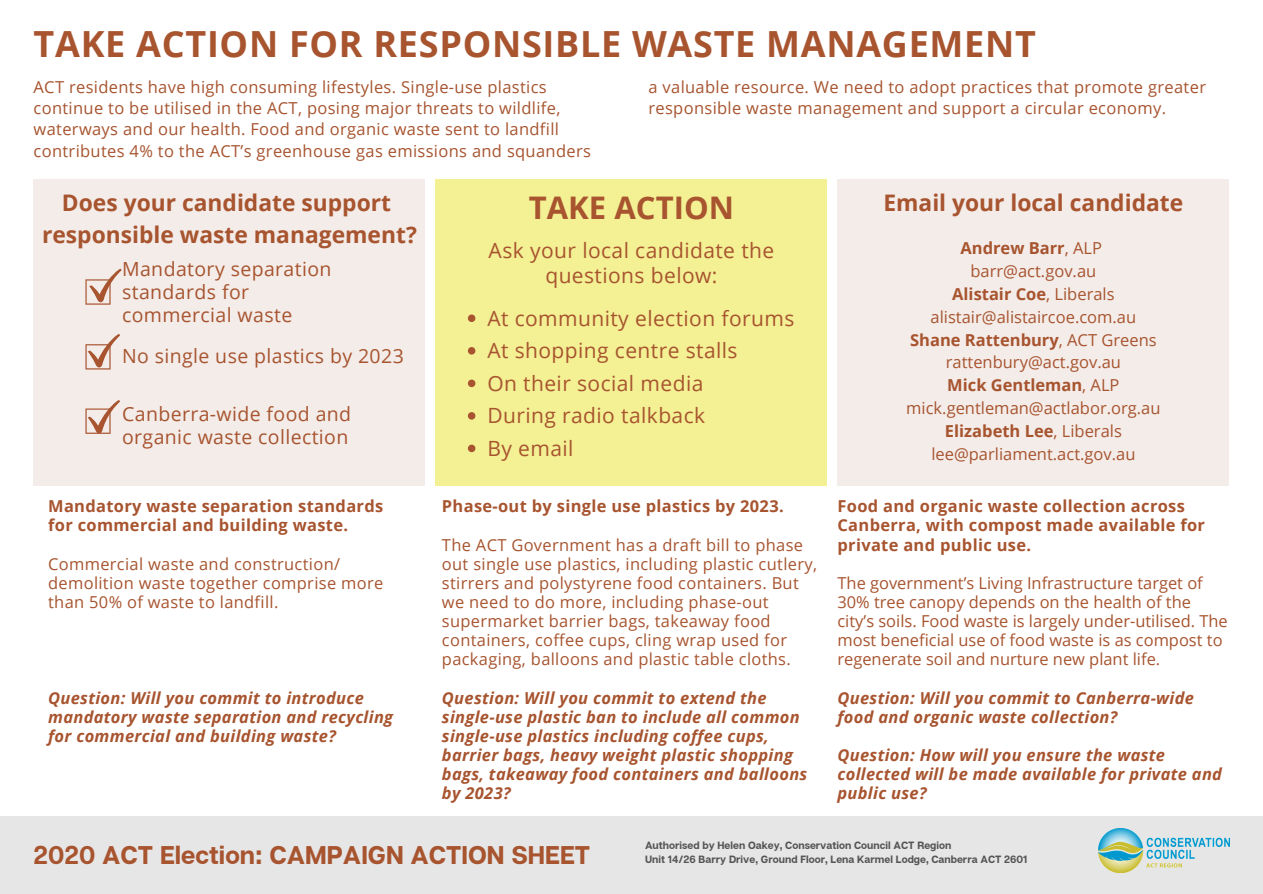
<style>
.page{position:relative;width:1263px;height:894px;background:#fff}
.page>*{position:absolute;margin:0;border:0;box-sizing:border-box;transform-origin:0 0}
.t1{font:700 36px "Open Sans";letter-spacing:.02em;color:#a7542f}
.t2{font:700 31.05px "Open Sans";color:#a7542f}
.t3{font:700 25.5px "Articulat CF";color:#a7542f}
.t4{font:700 22.8px/32px "Open Sans";color:#a7542f;text-align:center}
.t5{font:21px/32.5px "Open Sans";letter-spacing:.02em;color:#a7542f;text-align:center}
.t6{font:19.5px/23.1px "Open Sans";letter-spacing:.02em;color:#a7542f}
.t7{font:16.5px/19px "Open Sans";letter-spacing:.02em;color:#a7542f}
.t8{font:italic 700 16.5px/19px "Open Sans";letter-spacing:.02em;color:#a7542f}
.t9{font:16.5px/23px "Open Sans";color:#a7542f;text-align:center}
.t10{font:700 16.5px/19px "Open Sans";letter-spacing:.02em;color:#a7542f}
.t11{font:700 10.5px/14.2px "Articulat CF";color:#545454}
.s1{font-weight:700}
</style>
<div class="page">
<div style="left:0;top:815px;width:1263px;height:78px;background:#e6e6e6"></div>
<img style="left:1099px;top:828px;width:130px;height:43px">
<div style="left:34px;top:180px;width:391px;height:305px;background:#f4ece9"></div>
<svg style="left:85px;top:333px;width:35px;height:36px"></svg>
<svg style="left:85px;top:400px;width:35px;height:33px"></svg>
<svg style="left:85px;top:268px;width:37px;height:36px"></svg>
<div style="left:435px;top:180px;width:392px;height:305px;background:#f4f094"></div>
<svg style="left:468px;top:314px;width:7px;height:8px"></svg>
<svg style="left:468px;top:347px;width:7px;height:7px"></svg>
<svg style="left:468px;top:379px;width:7px;height:8px"></svg>
<svg style="left:468px;top:412px;width:7px;height:7px"></svg>
<svg style="left:468px;top:444px;width:7px;height:8px"></svg>
<div style="left:837px;top:180px;width:392px;height:305px;background:#f4ece9"></div>
<h1 class="t1" style="left:34px;top:19px;width:1004px">TAKE ACTION FOR RESPONSIBLE WASTE MANAGEMENT</h1>
<p class="t7" style="left:34px;top:75px;width:559px;line-height:21.3px">ACT residents have high consuming lifestyles. Single-use plastics continue to be utilised in the ACT, posing major threats to wildlife, waterways and our health. Food and organic waste sent to landfill contributes 4% to the ACT’s greenhouse gas emissions and squanders</p>
<p class="t7" style="left:648px;top:75px;width:559px;line-height:21.3px">a valuable resource. We need to adopt practices that promote greater responsible waste management and support a circular economy.</p>
<h3 class="t4" style="left:42px;top:186px;width:376px">Does your candidate support responsible waste management?</h3>
<p class="t6" style="left:122px;top:257px;width:211px">Mandatory separation standards for commercial waste</p>
<p class="t6" style="left:122px;top:344px;width:283px">No single use plastics by 2023</p>
<p class="t6" style="left:122px;top:402px;width:231px">Canberra-wide food and organic waste collection</p>
<p class="t10" style="left:48px;top:496px;width:337px">Mandatory waste separation standards for commercial and building waste.</p>
<p class="t7" style="left:48px;top:553px;width:337px">Commercial waste and construction/ demolition waste together comprise more than 50% of waste to landfill.</p>
<p class="t8" style="left:48px;top:687px;width:346px">Question: Will you commit to introduce mandatory waste separation and recycling for commercial and building waste?</p>
<h2 class="t2" style="left:529px;top:186px;width:207px">TAKE ACTION</h2>
<p class="t5" style="left:489px;top:237px;width:287px;line-height:25px">Ask your local candidate the questions below:</p>
<p class="t5" style="left:487px;top:301px;width:309px;text-align:left">At community election forums<br>At shopping centre stalls<br>On their social media<br>During radio talkback<br>By email</p>
<p class="t10" style="left:442px;top:496px;width:343px">Phase-out by single use plastics by 2023.</p>
<p class="t7" style="left:442px;top:534px;width:377px">The ACT Government has a draft bill to phase out single use plastics, including plastic cutlery, stirrers and polystyrene food containers. But we need to do more, including phase-out supermarket barrier bags, takeaway food containers, coffee cups, cling wrap used for packaging, balloons and plastic table cloths.</p>
<p class="t8" style="left:442px;top:687px;width:367px">Question: Will you commit to extend the single-use plastic ban to include all common single-use plastics including coffee cups, barrier bags, heavy weight plastic shopping bags, takeaway food containers and balloons by 2023?</p>
<h3 class="t4" style="left:883px;top:186px;width:301px">Email your local candidate</h3>
<p class="t9" style="left:906px;top:236px;width:256px"><span class="s1">Andrew Barr</span>, ALP barr@act.gov.au<br><span class="s1">Alistair Coe</span>, Liberals alistair@alistaircoe.com.au<br><span class="s1">Shane Rattenbury</span>, ACT Greens rattenbury@act.gov.au<br><span class="s1">Mick Gentleman</span>, ALP mick.gentleman@actlabor.org.au<br><span class="s1">Elizabeth Lee</span>, Liberals lee@parliament.act.gov.au</p>
<p class="t10" style="left:837px;top:496px;width:369px">Food and organic waste collection across<br>Canberra, with compost made available for private and public use.</p>
<p class="t9" style="left:837px;top:572px;width:392px;line-height:19px;text-align:left">The government’s Living Infrastructure target of 30% tree canopy depends on the health of the city’s soils. Food waste is largely under-utilised. The most beneficial use of food waste is as compost to regenerate soil and nurture new plant life.</p>
<p class="t8" style="left:837px;top:687px;width:358px">Question: Will you commit to Canberra-wide food and organic waste collection?</p>
<p class="t8" style="left:837px;top:744px;width:386px">Question: How will you ensure the waste collected will be made available for private and public use?</p>
<h3 class="t3" style="left:34px;top:838px;width:558px">2020 ACT Election: CAMPAIGN ACTION SHEET</h3>
<p class="t11" style="left:645px;top:837px;width:384px">Authorised by Helen Oakey, Conservation Council ACT Region<br>Unit 14/26 Barry Drive, Ground Floor, Lena Karmel Lodge, Canberra ACT 2601</p>
</div>
